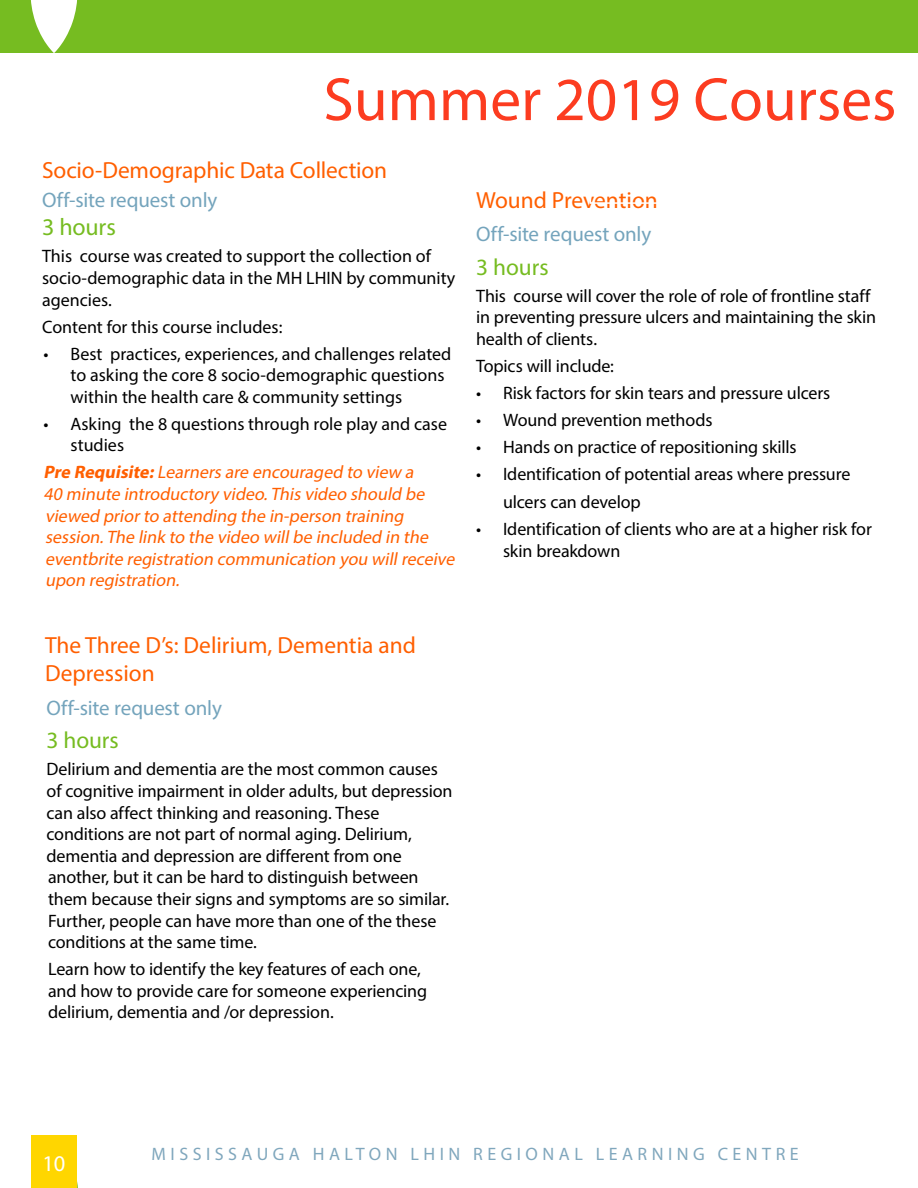
<style>
.page{position:relative;width:918px;height:1188px;background:#fff}
.page>*{position:absolute;margin:0;border:0;box-sizing:border-box;transform-origin:0 0}
.t1{font:61.5px "Myriad Pro";color:#fc3c20}
.t2{font:24px "Myriad Pro";letter-spacing:-.01em;color:#76bc21}
.t3{font:23.4px/28px "Myriad Pro";color:#ff5f00}
.t4{font:23.4px "Myriad Pro";color:#76bc21}
.t5{font:22.5px "Myriad Pro";color:#fff}
.t6{font:21px "Myriad Pro";letter-spacing:-.01em;color:#74a4bc}
.t7{font:18px/21.6px "Myriad Pro";letter-spacing:-.005em;color:#000}
.t8{font:italic 18px/21.6px "Myriad Pro";color:#ff5f00}
.t9{font:18px "Myriad Pro";letter-spacing:.25em;color:#80a7bd}
.s1{font-weight:700}
</style>
<div class="page">
<svg style="left:76px;top:1135px;width:2px;height:53px"></svg>
<div style="left:31px;top:1135px;width:45px;height:53px;background:#ffd600"></div>
<div style="left:0;top:0;width:918px;height:53px;background:#76bc21"></div>
<svg style="left:31px;top:0;width:46px;height:53px"></svg>
<h1 class="t1" style="left:323px;top:62px;width:574px">Summer 2019 Courses</h1>
<p class="t3" style="left:42px;top:156px;width:347px">Socio-Demographic Data Collection</p>
<p class="t6" style="left:42px;top:187px;width:177px">Off-site request only</p>
<h2 class="t2" style="left:42px;top:213px;width:75px">3 hours</h2>
<p class="t7" style="left:42px;top:245px;width:415px">This course was created to support the collection of socio-demographic data in the MH LHIN by community agencies.</p>
<p class="t7" style="left:42px;top:315px;width:242px">Content for this course includes:</p>
<p class="t7" style="left:71px;top:342px;width:382px;text-indent:-27px">• Best practices, experiences, and challenges related to asking the core 8 socio-demographic questions within the health care &amp; community settings</p>
<p class="t7" style="left:71px;top:413px;width:378px;text-indent:-27px">• Asking the 8 questions through role play and case studies</p>
<p class="t8" style="left:44px;top:461px;width:416px"><span class="s1">Pre Requisite:</span>Learners are encouraged to view a<br>40 minute introductory video. This video should be viewed priorto attending the in-person training session. The link to the video willbe included in the eventbrite registration communication you willreceive upon registration.</p>
<p class="t3" style="left:45px;top:631px;width:372px">The Three D’s: Delirium, Dementia and<br>Depression</p>
<p class="t6" style="left:47px;top:695px;width:177px">Off-site request only</p>
<p class="t4" style="left:47px;top:726px;width:73px">3 hours</p>
<p class="t7" style="left:47px;top:758px;width:408px">Delirium and dementia are the most common causes of cognitive impairment in older adults, but depression can also affect thinking and reasoning. These conditions are not part of normal aging. Delirium, dementia and depression are different from one another, but it can be hard to distinguish between them because their signs and symptoms are so similar.<br>Further, people can have more than one of the these conditions at the same time.</p>
<p class="t7" style="left:48px;top:958px;width:381px">Learn how to identify the key features of each one, and how to provide care for someone experiencing delirium, dementia and /or depression.</p>
<p class="t3" style="left:476px;top:186px;width:183px">Wound Prevention</p>
<p class="t6" style="left:476px;top:221px;width:177px">Off-site request only</p>
<p class="t4" style="left:476px;top:253px;width:74px">3 hours</p>
<p class="t7" style="left:476px;top:285px;width:402px">This course will cover the role of role of frontline staff in preventing pressure ulcers and maintaining the skin health of clients.</p>
<p class="t7" style="left:476px;top:355px;width:139px">Topics will include:</p>
<p class="t7" style="left:476px;top:382px;width:356px">• Risk factors for skin tears and pressure ulcers</p>
<p class="t7" style="left:476px;top:409px;width:238px">• Wound prevention methods</p>
<p class="t7" style="left:476px;top:436px;width:322px">• Hands on practice of repositioning skills</p>
<p class="t7" style="left:503px;top:460px;width:349px;line-height:28px;text-indent:-27px">• Identification of potential areas where pressure ulcers can develop</p>
<p class="t7" style="left:503px;top:518px;width:370px;text-indent:-27px">• Identification of clients who are at a higher risk for skin breakdown</p>
<p class="t5" style="left:42px;top:1149px;width:25px">10</p>
<p class="t9" style="left:152px;top:1143px;width:649px">MISSISSAUGA HALTON LHIN REGIONAL LEARNING CENTRE</p>
</div>
